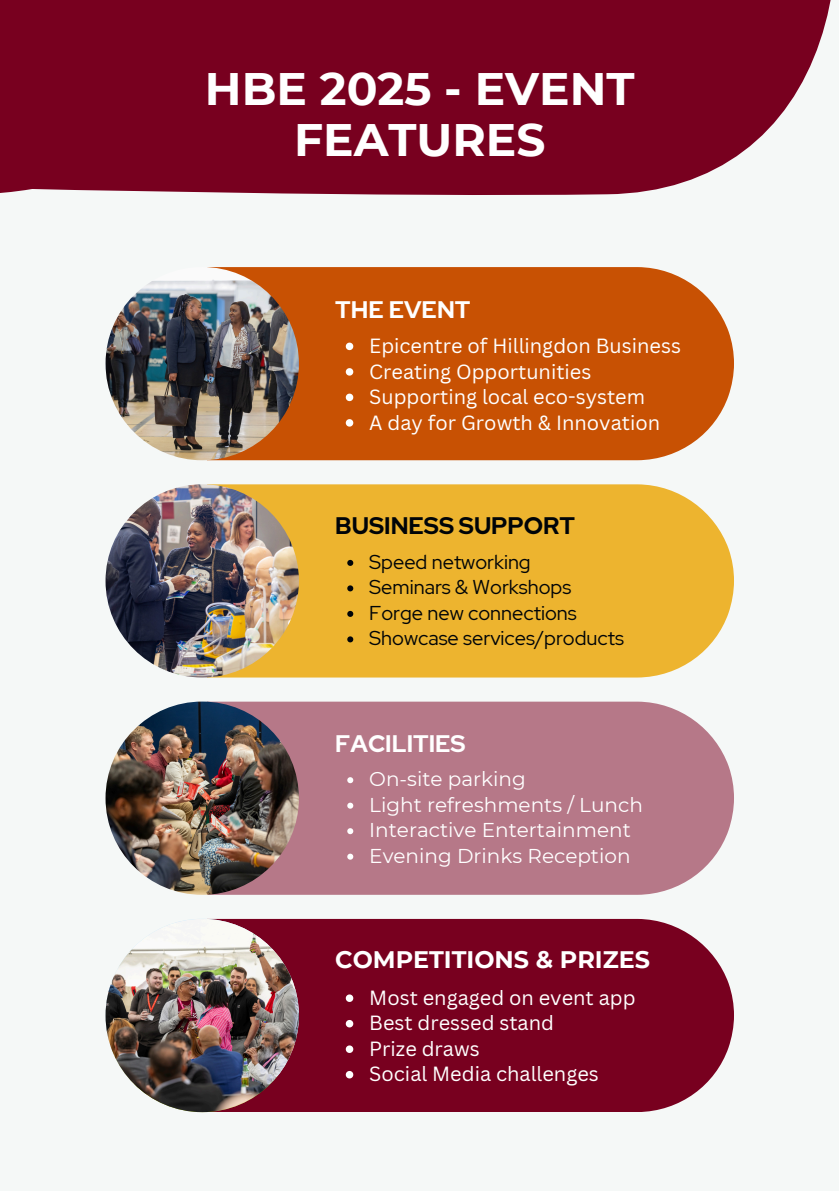
<style>
.page{position:relative;width:839px;height:1191px;background:#fff}
.page>*{position:absolute;margin:0;border:0;box-sizing:border-box;transform-origin:0 0}
.t1{font:700 45.4px/51px "Montserrat";color:#fff;text-align:center}
.t2{font:700 23.8px "Montserrat";color:#fff}
.t3{font:700 23.8px "Red Hat Display";color:#fff}
.t4{font:700 23.8px "Red Hat Display";color:#000408}
.t5{font:20px "Canva Sans";color:#fff}
.t6{font:20px "Montserrat";color:#fff}
.t7{font:20px "Red Hat Display";color:#000408}
</style>
<div class="page">
<div style="left:0;top:0;width:838px;height:1191px;background:#f5f8f7"></div>
<svg style="left:0;top:0;width:831px;height:195px;background:#81112e"></svg>
<div style="left:212px;top:267px;width:522px;height:193px;background:#c85103"></div>
<img style="left:105px;top:267px;width:194px;height:193px;border-radius:50%">
<div style="left:212px;top:484px;width:522px;height:194px;background:#edb42f"></div>
<img style="left:105px;top:484px;width:194px;height:194px;border-radius:50%">
<svg style="left:347px;top:560px;width:6px;height:6px"></svg>
<svg style="left:347px;top:585px;width:6px;height:6px"></svg>
<svg style="left:347px;top:611px;width:6px;height:6px"></svg>
<svg style="left:347px;top:636px;width:6px;height:6px"></svg>
<div style="left:212px;top:702px;width:522px;height:193px;background:#b67888"></div>
<img style="left:105px;top:702px;width:194px;height:193px;border-radius:50%">
<div style="left:212px;top:919px;width:522px;height:193px;background:#78001f"></div>
<img style="left:105px;top:919px;width:194px;height:193px;border-radius:50%">
<svg style="left:346px;top:343px;width:7px;height:7px"></svg>
<svg style="left:346px;top:368px;width:7px;height:8px"></svg>
<svg style="left:346px;top:394px;width:7px;height:7px"></svg>
<svg style="left:346px;top:419px;width:7px;height:8px"></svg>
<svg style="left:347px;top:777px;width:6px;height:6px"></svg>
<svg style="left:347px;top:803px;width:6px;height:6px"></svg>
<svg style="left:347px;top:828px;width:6px;height:6px"></svg>
<svg style="left:347px;top:854px;width:6px;height:6px"></svg>
<svg style="left:346px;top:994px;width:7px;height:8px"></svg>
<svg style="left:346px;top:1020px;width:7px;height:7px"></svg>
<svg style="left:346px;top:1045px;width:7px;height:8px"></svg>
<svg style="left:346px;top:1071px;width:7px;height:7px"></svg>
<p class="t1" style="left:205px;top:63px;width:431px">HBE 2025 - EVENT<br>FEATURES</p>
<h2 class="t3" style="left:335px;top:293px;width:137px">THE EVENT</h2>
<p class="t5" style="left:369px;top:332px;width:313px">Epicentre of Hillingdon Business</p>
<p class="t5" style="left:369px;top:357px;width:223px">Creating Opportunities</p>
<p class="t5" style="left:369px;top:383px;width:277px">Supporting local eco-system</p>
<p class="t5" style="left:369px;top:408px;width:292px">A day for Growth &amp; Innovation</p>
<p class="t4" style="left:335px;top:510px;width:241px">BUSINESS SUPPORT</p>
<h2 class="t7" style="left:369px;top:549px;width:163px">Speed networking</h2>
<p class="t7" style="left:369px;top:574px;width:203px">Seminars &amp; Workshops</p>
<p class="t7" style="left:369px;top:600px;width:209px">Forge new connections</p>
<p class="t7" style="left:369px;top:625px;width:256px">Showcase services/products</p>
<h2 class="t3" style="left:335px;top:728px;width:132px">FACILITIES</h2>
<p class="t6" style="left:369px;top:767px;width:158px">On-site parking</p>
<p class="t6" style="left:369px;top:792px;width:275px">Light refreshments / Lunch</p>
<p class="t6" style="left:369px;top:818px;width:263px">Interactive Entertainment</p>
<p class="t6" style="left:369px;top:843px;width:263px">Evening Drinks Reception</p>
<p class="t2" style="left:335px;top:945px;width:316px">COMPETITIONS &amp; PRIZES</p>
<h2 class="t5" style="left:369px;top:984px;width:268px">Most engaged on event app</h2>
<p class="t5" style="left:369px;top:1009px;width:186px">Best dressed stand</p>
<p class="t5" style="left:369px;top:1035px;width:112px">Prize draws</p>
<p class="t5" style="left:369px;top:1060px;width:231px">Social Media challenges</p>
</div>
